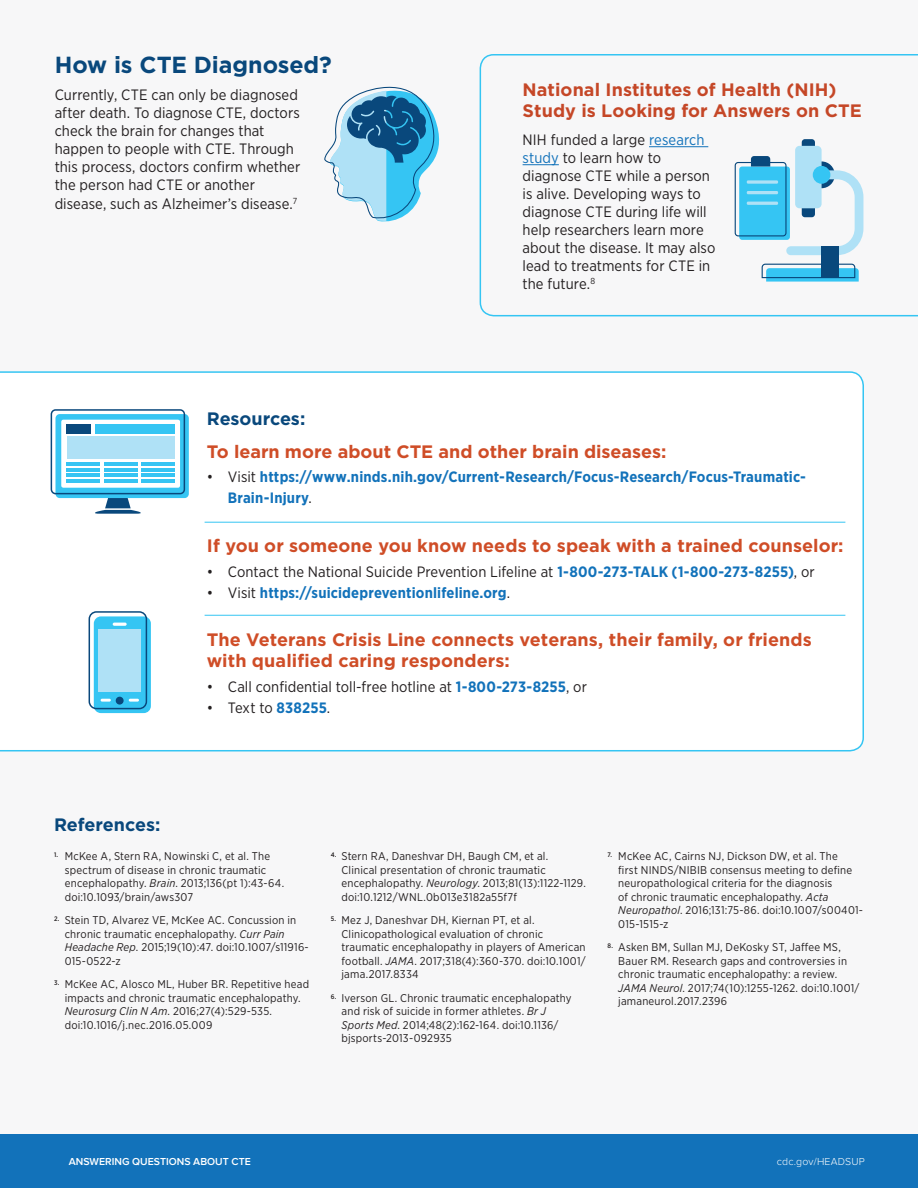
<style>
.page{position:relative;width:918px;height:1188px;background:#f7f7f8}
.page>*{position:absolute;margin:0;border:0;box-sizing:border-box;transform-origin:0 0}
.t1{font:700 23.25px "Gotham";letter-spacing:-.005em;color:#09487c}
.t2{font:700 18px/21px "Gotham";letter-spacing:.005em;color:#cf4d27}
.t3{font:700 18px/21px "Gotham";letter-spacing:.005em;color:#c54727}
.t4{font:700 18px "Gotham";letter-spacing:-.005em;color:#09487c}
.t5{font:15px/18px "Gotham Narrow";letter-spacing:.005em;color:#231f20}
.t6{font:700 15px/21px "Gotham Narrow";letter-spacing:.01em;color:#1272ba}
.t7{font:11.25px/13.5px "Gotham Narrow";letter-spacing:.015em;color:#231f20}
.t8{font:600 10.5px "Proxima Nova";color:#fff}
.t9{font:300 10.5px "Proxima Nova";letter-spacing:.02em;color:#fff}
.s1{color:#1272ba}
.s2{font-weight:400;color:#231f20}
.s3{font-weight:700;color:#1272ba}
.s4{font-style:italic}
</style>
<div class="page">
<svg style="left:0;top:371px;width:864px;height:380px"></svg>
<div style="left:0;top:1134px;width:918px;height:54px;background:#1272ba"></div>
<hr style="left:205px;top:522px;width:640px;height:1px;background:#35c5f3">
<hr style="left:205px;top:615px;width:640px;height:1px;background:#35c5f3">
<svg style="left:324px;top:86px;width:116px;height:136px"></svg>
<svg style="left:479px;top:54px;width:439px;height:263px"></svg>
<hr style="left:649px;top:146px;width:59px;height:1px;background:#1272ba">
<hr style="left:523px;top:164px;width:36px;height:1px;background:#1272ba">
<div style="left:739px;top:167px;width:51px;height:73px;background:#35c5f3;border-radius:3px"></div>
<div style="left:735px;top:162px;width:52px;height:74px;border:1px solid #09487c;border-radius:3px"></div>
<svg style="left:751px;top:156px;width:19px;height:11px"></svg>
<hr style="left:747px;top:191px;width:31px;height:3px;background:#afe1f6">
<svg style="left:747px;top:180px;width:31px;height:4px"></svg>
<hr style="left:747px;top:202px;width:31px;height:3px;background:#afe1f6">
<svg style="left:786px;top:139px;width:77px;height:116px"></svg>
<div style="left:822px;top:246px;width:17px;height:32px;background:#09487c"></div>
<div style="left:813px;top:166px;width:17px;height:18px;background:#35c5f3;border-radius:50%"></div>
<svg style="left:761px;top:263px;width:98px;height:19px"></svg>
<svg style="left:94px;top:498px;width:48px;height:16px"></svg>
<svg style="left:55px;top:414px;width:134px;height:84px;background:#3cc4f0"></svg>
<svg style="left:61px;top:420px;width:119px;height:68px"></svg>
<div style="left:67px;top:424px;width:24px;height:9px;background:#09487c"></div>
<div style="left:95px;top:424px;width:80px;height:9px;background:#35c5f3"></div>
<div style="left:67px;top:437px;width:108px;height:22px;background:#afe1f6"></div>
<hr style="left:141px;top:463px;width:34px;height:3px;background:#36c4f3">
<hr style="left:141px;top:468px;width:34px;height:3px;background:#36c4f3">
<hr style="left:141px;top:474px;width:34px;height:3px;background:#36c4f3">
<hr style="left:141px;top:479px;width:34px;height:3px;background:#36c4f3">
<hr style="left:104px;top:463px;width:33px;height:3px;background:#36c4f3">
<hr style="left:104px;top:468px;width:33px;height:3px;background:#36c4f3">
<hr style="left:104px;top:474px;width:33px;height:3px;background:#36c4f3">
<hr style="left:104px;top:479px;width:33px;height:3px;background:#36c4f3">
<hr style="left:67px;top:463px;width:33px;height:3px;background:#36c4f3">
<hr style="left:67px;top:468px;width:33px;height:3px;background:#36c4f3">
<hr style="left:67px;top:474px;width:33px;height:3px;background:#36c4f3">
<hr style="left:67px;top:479px;width:33px;height:3px;background:#36c4f3">
<div style="left:51px;top:409px;width:134px;height:85px;border:2px solid #09487c;border-radius:4px"></div>
<div style="left:94px;top:616px;width:57px;height:97px;background:#35c5f3;border-radius:7px"></div>
<hr style="left:113px;top:623px;width:14px;height:3px;background:#fff;border-radius:2px">
<div style="left:116px;top:697px;width:8px;height:8px;background:#09487c;border-radius:50%"></div>
<svg style="left:101px;top:699px;width:10px;height:3px"></svg>
<svg style="left:129px;top:699px;width:10px;height:3px"></svg>
<div style="left:99px;top:629px;width:42px;height:63px;background:#afe1f6"></div>
<div style="left:89px;top:611px;width:58px;height:98px;border:2px solid #09487c;border-radius:7px"></div>
<h2 class="t1" style="left:55px;top:52px;width:279px">How is CTE Diagnosed?</h2>
<p class="t5" style="left:55px;top:86px;width:247px">Currently, CTE can only be diagnosed after death. To diagnose CTE, doctors check the brain for changes that happen to people with CTE. Through this process, doctors confirm whether the person had CTE or another disease, such as Alzheimer’s disease.<sup>7</sup></p>
<h3 class="t3" style="left:523px;top:79px;width:341px">National Institutes of Health (NIH)<br>Study is Looking for Answers on CTE</h3>
<p class="t5" style="left:523px;top:131px;width:194px">NIH funded a large <span class="s1">research study</span> to learn how to diagnose CTE while a person is alive. Developing ways to diagnose CTE during life will help researchers learn more about the disease. It may also lead to treatments for CTE in the future.<sup>8</sup></p>
<h2 class="t4" style="left:54px;top:814px;width:108px">References:</h2>
<h2 class="t4" style="left:207px;top:408px;width:100px">Resources:</h2>
<p class="t2" style="left:207px;top:441px;width:461px">To learn more about CTE and other brain diseases:</p>
<p class="t6" style="left:228px;top:466px;width:580px;text-indent:-21px"><span class="s2">• Visit</span> https://www.ninds.nih.gov/Current-Research/Focus-Research/Focus-Traumatic-<br>Brain-Injury<span class="s2">.</span></p>
<p class="t2" style="left:207px;top:535px;width:638px">If you or someone you know needs to speak with a trained counselor:</p>
<p class="t5" style="left:207px;top:562px;width:609px">• Contact the National Suicide Prevention Lifeline at <span class="s3">1-800-273-TALK (1-800-273-8255)</span>, or</p>
<p class="t6" style="left:207px;top:582px;width:305px"><span class="s2">• Visit</span> https://suicidepreventionlifeline.org<span class="s2">.</span></p>
<p class="t2" style="left:207px;top:629px;width:606px">The Veterans Crisis Line connects veterans, their family, or friends with qualified caring responders:</p>
<p class="t5" style="left:207px;top:677px;width:382px">• Call confidential toll-free hotline at <span class="s3">1-800-273-8255</span>, or</p>
<p class="t5" style="left:207px;top:698px;width:125px">• Text to <span class="s3">838255</span>.</p>
<p class="t7" style="left:65px;top:849px;width:221px;text-indent:-11px"><sup>1.</sup> McKee A, Stern RA, Nowinski C, et al. The spectrum of disease in chronic traumatic encephalopathy. <span class="s4">Brain</span>. 2013;136(pt 1):43-64. doi:10.1093/brain/aws307</p>
<p class="t7" style="left:65px;top:913px;width:246px;text-indent:-11px"><sup>2.</sup> Stein TD, Alvarez VE, McKee AC. Concussion in chronic traumatic encephalopathy. <span class="s4">Curr Pain Headache Rep</span>. 2015;19(10):47. doi:10.1007/s11916- 015-0522-z</p>
<p class="t7" style="left:65px;top:978px;width:246px;text-indent:-11px"><sup>3.</sup> McKee AC, Alosco ML, Huber BR. Repetitive head impacts and chronic traumatic encephalopathy.<br><span class="s4">Neurosurg Clin N Am</span>. 2016;27(4):529-535. doi:10.1016/j.nec.2016.05.009</p>
<p class="t7" style="left:342px;top:849px;width:246px;text-indent:-11px"><sup>4.</sup> Stern RA, Daneshvar DH, Baugh CM, et al.<br>Clinical presentation of chronic traumatic encephalopathy. <span class="s4">Neurology</span>. 2013;81(13):1122-1129. doi:10.1212/WNL.0b013e3182a55f7f</p>
<p class="t7" style="left:342px;top:913px;width:246px;text-indent:-11px"><sup>5.</sup> Mez J, Daneshvar DH, Kiernan PT, et al.<br>Clinicopathological evaluation of chronic traumatic encephalopathy in players of American football. <span class="s4">JAMA</span>. 2017;318(4):360-370. doi:10.1001/ jama.2017.8334</p>
<p class="t7" style="left:342px;top:991px;width:232px;text-indent:-11px"><sup>6.</sup> Iverson GL. Chronic traumatic encephalopathy and risk of suicide in former athletes. <span class="s4">Br J Sports Med</span>. 2014;48(2):162-164. doi:10.1136/ bjsports-2013-092935</p>
<p class="t7" style="left:618px;top:849px;width:246px;text-indent:-11px"><sup>7.</sup> McKee AC, Cairns NJ, Dickson DW, et al. The<br>first NINDS/NIBIB consensus meeting to define neuropathological criteria for the diagnosis<br>of chronic traumatic encephalopathy. <span class="s4">Acta Neuropathol</span>. 2016;131:75-86. doi:10.1007/s00401- 015-1515-z</p>
<p class="t7" style="left:618px;top:940px;width:243px;text-indent:-11px"><sup>8.</sup> Asken BM, Sullan MJ, DeKosky ST, Jaffee MS, Bauer RM. Research gaps and controversies in chronic traumatic encephalopathy: a review.<br><span class="s4">JAMA Neurol</span>. 2017;74(10):1255-1262. doi:10.1001/ jamaneurol.2017.2396</p>
<p class="t8" style="left:69px;top:1156px;width:184px">ANSWERING QUESTIONS ABOUT CTE</p>
<p class="t9" style="left:777px;top:1156px;width:90px">cdc.gov/HEADSUP</p>
</div>
